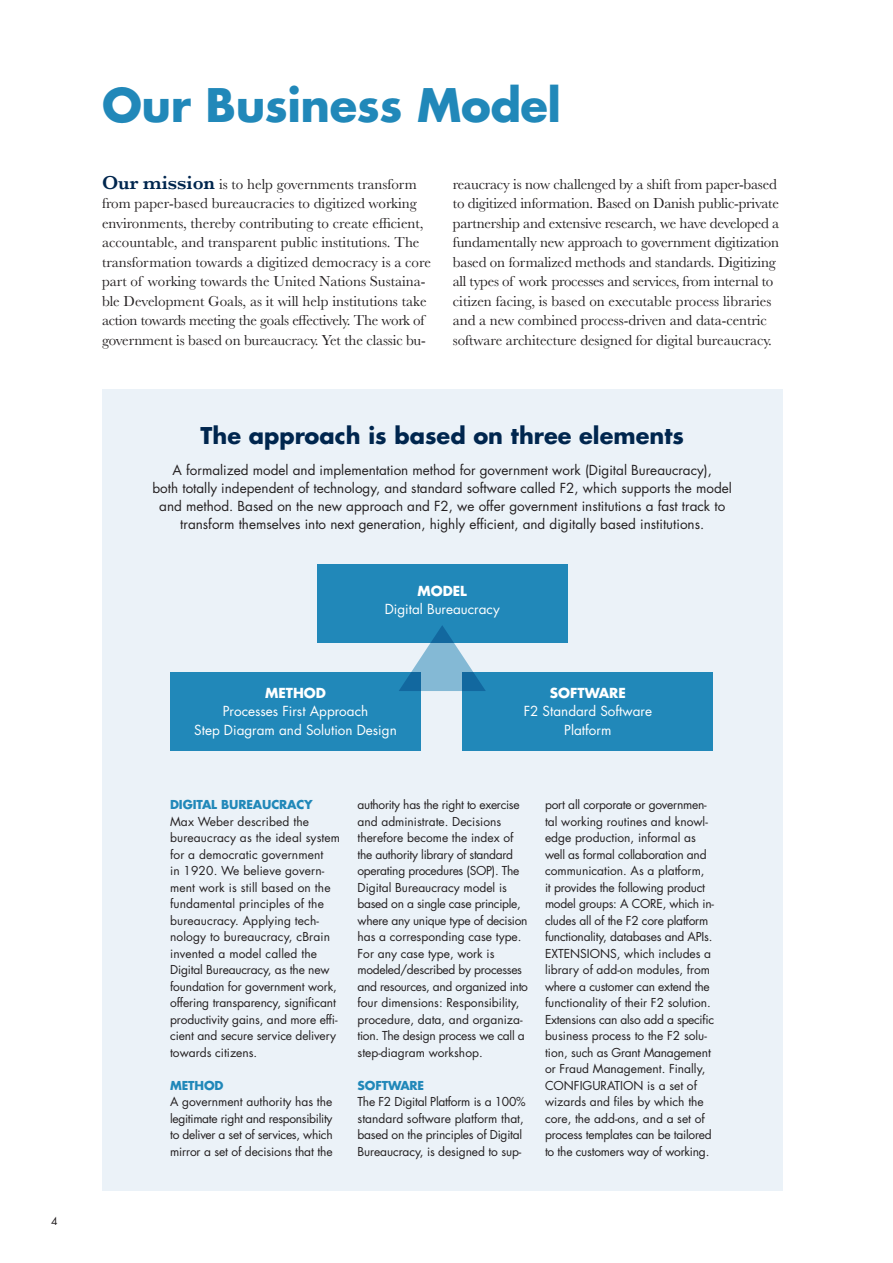
<style>
.page{position:relative;width:893px;height:1263px;background:#fff}
.page>*{position:absolute;margin:0;border:0;box-sizing:border-box;transform-origin:0 0}
.t1{font:700 45px "Futura Std";letter-spacing:-.01em;color:#2188b9}
.t2{font:700 22.5px "Futura Std";color:#00264e}
.t3{font:15px/19.5px "Baskerville";letter-spacing:-.01em;color:#231f20}
.t4{font:13.5px/18px "Futura Std";color:#231f20;text-align:center}
.t5{font:13.5px "Futura Std";color:#fff}
.t6{font:700 13.5px "Futura Std";color:#fff}
.t7{font:12px/16.5px "Futura Std";letter-spacing:-.01em;color:#231f20}
.t8{font:12px/16.5px "Futura Std";letter-spacing:.01em;color:#231f20}
.t9{font:700 12px "Futura Std";letter-spacing:-.01em;color:#2188b9}
.t10{font:10.5px "Futura Std";color:#231f20}
.s1{font-weight:600;font-size:19.5px;color:#00264e}
.s2{font-weight:700;color:#2188b9}
</style>
<div class="page">
<div style="left:102px;top:389px;width:680px;height:802px;background:#ebf2f8"></div>
<hr style="left:892px;top:578px;width:1px;height:685px;background:#ebf2f8">
<div style="left:317px;top:564px;width:251px;height:79px;background:#2188b9"></div>
<div style="left:462px;top:672px;width:251px;height:78px;background:#2188b9"></div>
<div style="left:170px;top:672px;width:251px;height:78px;background:#2188b9"></div>
<svg style="left:399px;top:625px;width:87px;height:66px"></svg>
<p class="t10" style="left:51px;top:1214px;width:8px">4</p>
<p class="t1" style="left:102px;top:75px;width:461px">Our Business Model</p>
<p class="t3" style="left:102px;top:174px;width:330px"><span class="s1">Our mission</span> is to help governments transform from paper-based bureaucracies to digitized working environments, thereby contributing to create efficient, accountable, and transparent public institutions. The transformation towards a digitized democracy is a core part of working towards the United Nations Sustaina&shy;ble Development Goals, as it will help institutions take action towards meeting the goals effectively. The work of government is based on bureaucracy. Yet the classic bu-</p>
<p class="t3" style="left:453px;top:174px;width:328px">reaucracy is now challenged by a shift from paper-based to digitized information. Based on Danish public-private partnership and extensive research, we have developed a fundamentally new approach to government digitization based on formalized methods and standards. Digitizing all types of work processes and services, from internal to citizen facing, is based on executable process libraries and a new combined process-driven and data-centric software architecture designed for digital bureaucracy.</p>
<p class="t2" style="left:200px;top:420px;width:485px">The approach is based on three elements</p>
<p class="t4" style="left:153px;top:461px;width:581px">A formalized model and implementation method for government work (Digital Bureaucracy),<br>both totally independent of technology, and standard software called F2, which supports the model and method. Based on the new approach and F2, we offer government institutions a fast track to transform themselves into next generation, highly efficient, and digitally based institutions.</p>
<p class="t6" style="left:417px;top:582px;width:51px">MODEL</p>
<p class="t5" style="left:385px;top:601px;width:117px">Digital Bureaucracy</p>
<p class="t6" style="left:265px;top:684px;width:62px">METHOD</p>
<p class="t5" style="left:223px;top:703px;width:147px">Processes First Approach</p>
<p class="t5" style="left:194px;top:721px;width:204px">Step Diagram and Solution Design</p>
<p class="t6" style="left:550px;top:684px;width:77px">SOFTWARE</p>
<p class="t5" style="left:524px;top:703px;width:130px">F2 Standard Software</p>
<p class="t5" style="left:564px;top:721px;width:49px">Platform</p>
<p class="t8" style="left:170px;top:797px;width:172px"><span class="s2">DIGITAL BUREAUCRACY<br></span>Max Weber described the bureaucracy as the ideal system for a democratic government<br>in 1920. We believe govern&shy;ment work is still based on the fundamental principles of the bureaucracy. Applying tech&shy;nology to bureaucracy, cBrain invented a model called the<br>Digital Bureaucracy, as the new foundation for government work, offering transparency, significant productivity gains, and more effi&shy;cient and secure service delivery towards citizens.</p>
<p class="t7" style="left:170px;top:1077px;width:164px"><span class="s2">METHOD<br></span>A government authority has the legitimate right and responsibility to deliver a set of services, which mirror a set of decisions that the</p>
<p class="t7" style="left:358px;top:797px;width:172px">authority has the right to exercise and administrate. Decisions therefore become the index of the authority library of standard operating procedures (SOP). The<br>Digital Bureaucracy model is based on a single case principle, where any unique type of decision has a corresponding case type.<br>For any case type, work is modeled/described by processes and resources, and organized into four dimensions: Responsibility, procedure, data, and organiza&shy;tion. The design process we call a step-diagram workshop.</p>
<p class="t9" style="left:358px;top:1077px;width:68px">SOFTWARE</p>
<p class="t7" style="left:358px;top:1094px;width:170px">The F2 Digital Platform is a 100% standard software platform that, based on the principles of Digital Bureaucracy, is designed to sup-</p>
<p class="t7" style="left:545px;top:797px;width:171px">port all corporate or governmen&shy;tal working routines and knowl&shy;edge production, informal as well as formal collaboration and communication. As a platform,<br>it provides the following product model groups: A CORE, which in&shy;cludes all of the F2 core platform functionality, databases and APIs.<br>EXTENSIONS, which includes a library of add-on modules, from where a customer can extend the functionality of their F2 solution.<br>Extensions can also add a specific business process to the F2 solu&shy;tion, such as Grant Management or Fraud Management. Finally,<br>CONFIGURATION is a set of wizards and files by which the core, the add-ons, and a set of process templates can be tailored to the customers way of working.</p>
</div>
